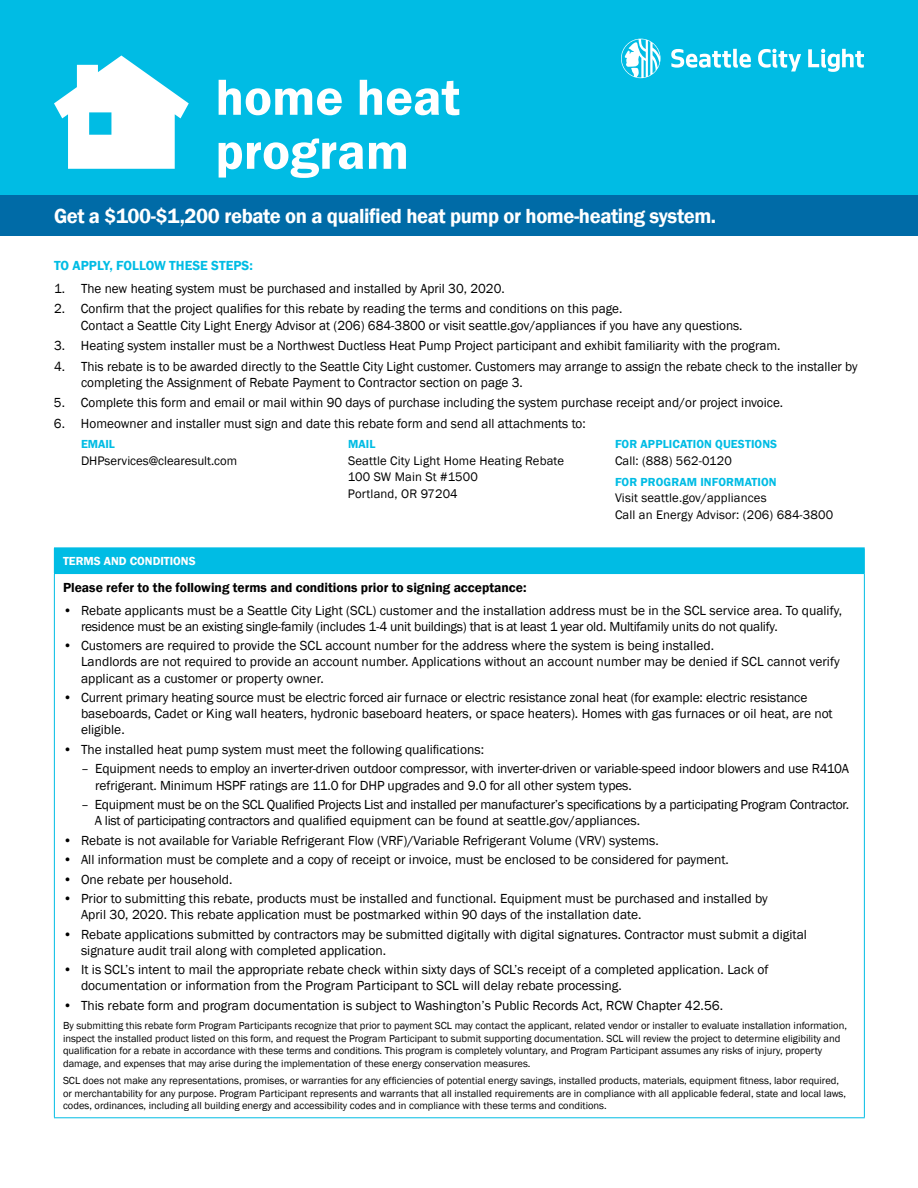
<style>
.page{position:relative;width:918px;height:1188px;background:#fff}
.page>*{position:absolute;margin:0;border:0;box-sizing:border-box;transform-origin:0 0}
.t1{font:600 52.5px/54px "Franklin Gothic";color:#fff}
.t2{font:600 21px "Franklin Gothic";letter-spacing:-.02em;color:#fff}
.t3{font:13.5px/16.2px "Franklin Gothic";color:#000}
.t4{font:13.5px/16.2px "Franklin Gothic";letter-spacing:-.02em;color:#000}
.t5{font:600 13.5px "Franklin Gothic";color:#000}
.t6{font:600 13.5px "Franklin Gothic";color:#00bce4}
.t7{font:12.75px/16.5px "Franklin Gothic";letter-spacing:.01em;color:#000}
.t8{font:600 12px "Franklin Gothic";letter-spacing:.01em;color:#00bce4}
.t9{font:600 12px "Franklin Gothic";color:#fff}
.t10{font:10.5px/12.6px "Franklin Gothic";color:#000}
</style>
<div class="page">
<div style="left:0;top:0;width:918px;height:196px;background:#00bce4"></div>
<div style="left:0;top:196px;width:918px;height:40px;background:#006ba7"></div>
<svg style="left:671px;top:49px;width:80px;height:19px"></svg>
<svg style="left:758px;top:49px;width:43px;height:22px"></svg>
<svg style="left:808px;top:49px;width:56px;height:23px"></svg>
<svg style="left:621px;top:39px;width:40px;height:39px"></svg>
<svg style="left:54px;top:55px;width:135px;height:114px"></svg>
<div style="left:54px;top:548px;width:810px;height:26px;background:#00bce4"></div>
<svg style="left:864px;top:548px;width:1px;height:25px"></svg>
<hr style="left:54px;top:574px;width:1px;height:543px;background:#00bce4">
<hr style="left:54px;top:573px;width:811px;height:1px;background:#00bce4">
<hr style="left:864px;top:574px;width:1px;height:543px;background:#00bce4">
<hr style="left:54px;top:1117px;width:811px;height:1px;background:#00bce4">
<h1 class="t1" style="left:215px;top:71px;width:246px">home heat program</h1>
<h2 class="t2" style="left:54px;top:203px;width:664px">Get a $100-$1,200 rebate on a qualified heat pump or home-heating system.</h2>
<p class="t6" style="left:54px;top:257px;width:200px">TO APPLY, FOLLOW THESE STEPS:</p>
<p class="t3" style="left:54px;top:281px;width:452px">1. The new heating system must be purchased and installed by April 30, 2020.</p>
<p class="t3" style="left:81px;top:301px;width:663px;text-indent:-27px">2. Confirm that the project qualifies for this rebate by reading the terms and conditions on this page.<br>Contact a Seattle City Light Energy Advisor at (206) 684-3800 or visit seattle.gov/appliances if you have any questions.</p>
<p class="t3" style="left:54px;top:338px;width:728px">3. Heating system installer must be a Northwest Ductless Heat Pump Project participant and exhibit familiarity with the program.</p>
<p class="t3" style="left:81px;top:358px;width:778px;text-indent:-27px">4. This rebate is to be awarded directly to the Seattle City Light customer. Customers may arrange to assign the rebate check to the installer by completing the Assignment of Rebate Payment to Contractor section on page 3.</p>
<p class="t3" style="left:54px;top:395px;width:731px">5. Complete this form and email or mail within 90 days of purchase including the system purchase receipt and/or project invoice.</p>
<p class="t3" style="left:54px;top:416px;width:533px">6. Homeowner and installer must sign and date this rebate form and send all attachments to:</p>
<p class="t8" style="left:81px;top:437px;width:35px">EMAIL</p>
<p class="t7" style="left:81px;top:453px;width:158px">DHPservices@clearesult.com</p>
<p class="t8" style="left:615px;top:437px;width:164px">FOR APPLICATION QUESTIONS</p>
<p class="t7" style="left:615px;top:453px;width:118px">Call: (888) 562-0120</p>
<p class="t8" style="left:615px;top:474px;width:163px">FOR PROGRAM INFORMATION</p>
<p class="t7" style="left:615px;top:490px;width:220px">Visit seattle.gov/appliances<br>Call an Energy Advisor: (206) 684-3800</p>
<p class="t8" style="left:348px;top:437px;width:29px">MAIL</p>
<p class="t7" style="left:348px;top:453px;width:218px">Seattle City Light Home Heating Rebate<br>100 SW Main St #1500<br>Portland, OR 97204</p>
<p class="t9" style="left:63px;top:554px;width:134px">TERMS AND CONDITIONS</p>
<p class="t5" style="left:63px;top:579px;width:465px">Please refer to the following terms and conditions prior to signing acceptance:</p>
<p class="t4" style="left:81px;top:602px;width:763px;text-indent:-18px">• Rebate applicants must be a Seattle City Light (SCL) customer and the installation address must be in the SCL service area. To qualify, residence must be an existing single-family (includes 1-4 unit buildings) that is at least 1 year old. Multifamily units do not qualify.</p>
<p class="t3" style="left:81px;top:638px;width:760px;text-indent:-18px">• Customers are required to provide the SCL account number for the address where the system is being installed.<br>Landlords are not required to provide an account number. Applications without an account number may be denied if SCL cannot verify applicant as a customer or property owner.</p>
<p class="t3" style="left:81px;top:690px;width:753px;text-indent:-18px">• Current primary heating source must be electric forced air furnace or electric resistance zonal heat (for example: electric resistance baseboards, Cadet or King wall heaters, hydronic baseboard heaters, or space heaters). Homes with gas furnaces or oil heat, are not eligible.</p>
<p class="t3" style="left:63px;top:742px;width:423px">• The installed heat pump system must meet the following qualifications:</p>
<p class="t3" style="left:95px;top:761px;width:755px;text-indent:-14px">– Equipment needs to employ an inverter-driven outdoor compressor, with inverter-driven or variable-speed indoor blowers and use R410A refrigerant. Minimum HSPF ratings are 11.0 for DHP upgrades and 9.0 for all other system types.</p>
<p class="t4" style="left:95px;top:797px;width:756px;text-indent:-14px">– Equipment must be on the SCL Qualified Projects List and installed per manufacturer’s specifications by a participating Program Contractor.<br>A list of participating contractors and qualified equipment can be found at seattle.gov/appliances.</p>
<p class="t3" style="left:63px;top:832px;width:597px">• Rebate is not available for Variable Refrigerant Flow (VRF)/Variable Refrigerant Volume (VRV) systems.</p>
<p class="t3" style="left:63px;top:852px;width:667px">• All information must be complete and a copy of receipt or invoice, must be enclosed to be considered for payment.</p>
<p class="t3" style="left:63px;top:871px;width:171px">• One rebate per household.</p>
<p class="t3" style="left:81px;top:891px;width:688px;text-indent:-18px">• Prior to submitting this rebate, products must be installed and functional. Equipment must be purchased and installed by<br>April 30, 2020. This rebate application must be postmarked within 90 days of the installation date.</p>
<p class="t3" style="left:81px;top:926px;width:728px;text-indent:-18px">• Rebate applications submitted by contractors may be submitted digitally with digital signatures. Contractor must submit a digital signature audit trail along with completed application.</p>
<p class="t3" style="left:81px;top:962px;width:689px;text-indent:-18px">• It is SCL’s intent to mail the appropriate rebate check within sixty days of SCL’s receipt of a completed application. Lack of documentation or information from the Program Participant to SCL will delay rebate processing.</p>
<p class="t3" style="left:63px;top:998px;width:662px">• This rebate form and program documentation is subject to Washington’s Public Records Act, RCW Chapter 42.56.</p>
<p class="t10" style="left:63px;top:1020px;width:786px">By submitting this rebate form Program Participants recognize that prior to payment SCL may contact the applicant, related vendor or installer to evaluate installation information, inspect the installed product listed on this form, and request the Program Participant to submit supporting documentation. SCL will review the project to determine eligibility and qualification for a rebate in accordance with these terms and conditions. This program is completely voluntary, and Program Participant assumes any risks of injury, property damage, and expenses that may arise during the implementation of these energy conservation measures.</p>
<p class="t10" style="left:63px;top:1074px;width:785px">SCL does not make any representations, promises, or warranties for any efficiencies of potential energy savings, installed products, materials, equipment fitness, labor required, or merchantability for any purpose. Program Participant represents and warrants that all installed requirements are in compliance with all applicable federal, state and local laws, codes, ordinances, including all building energy and accessibility codes and in compliance with these terms and conditions.</p>
</div>
